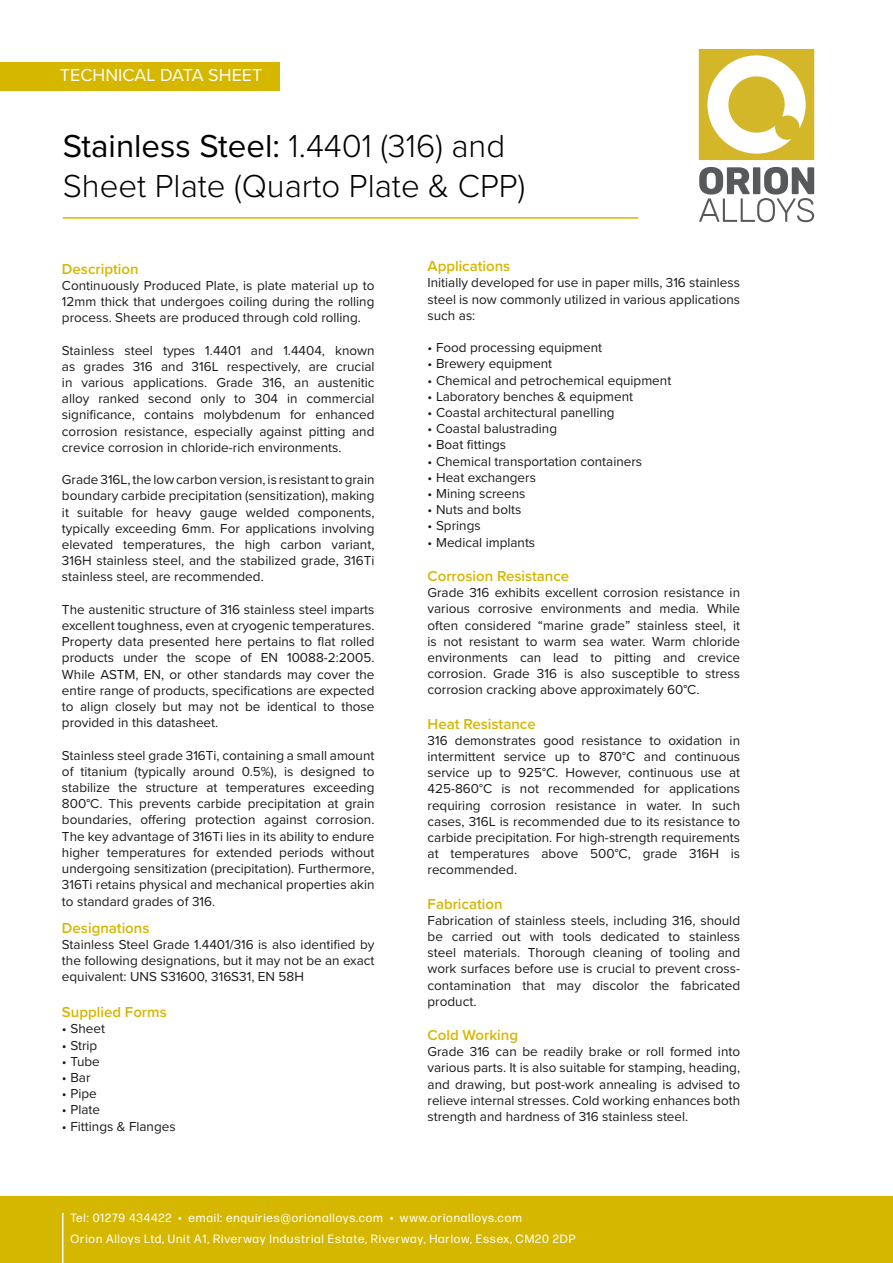
<style>
.page{position:relative;width:893px;height:1263px;background:#fff}
.page>*{position:absolute;margin:0;border:0;box-sizing:border-box;transform-origin:0 0}
.t1{font:33px "Proxima Nova";color:#000}
.t2{font:300 33px "Proxima Nova";color:#000}
.t3{font:18px "Proxima Nova";color:#fff}
.t4{font:600 15px "Proxima Nova";color:#d5b700}
.t5{font:13.5px/16.2px "Proxima Nova";color:#1a1a1a;text-align:justify}
.t6{font:12px "Forma DJR Text";letter-spacing:.07em;color:#fff}
.s1{font-weight:300}
</style>
<div class="page">
<svg style="left:699px;top:49px;width:115px;height:111px"></svg>
<svg style="left:699px;top:167px;width:115px;height:55px"></svg>
<div style="left:0;top:1196px;width:893px;height:67px;background:#d5b700"></div>
<hr style="left:63px;top:217px;width:575px;height:2px;background:#d5b700">
<hr style="left:62px;top:1213px;width:1px;height:50px;background:#fff">
<div style="left:0;top:62px;width:280px;height:28px;background:#d5b700"></div>
<p class="t3" style="left:60px;top:62px;width:204px">TECHNICAL DATA SHEET</p>
<p class="t1" style="left:63px;top:122px;width:444px">Stainless Steel: <span class="s1">1.4401 (316) and</span></p>
<p class="t2" style="left:63px;top:161px;width:464px">Sheet Plate (Quarto Plate &amp; CPP)</p>
<p class="t4" style="left:62px;top:257px;width:78px">Description</p>
<p class="t5" style="left:62px;top:277px;width:314px">Continuously Produced Plate, is plate material up to 12mm thick that undergoes coiling during the rolling process. Sheets are produced through cold rolling.</p>
<p class="t5" style="left:62px;top:341px;width:314px">Stainless steel types 1.4401 and 1.4404, known as grades 316 and 316L respectively, are crucial in various applications. Grade 316, an austenitic alloy ranked second only to 304 in commercial significance, contains molybdenum for enhanced corrosion resistance, especially against pitting and crevice corrosion in chloride-rich environments.</p>
<p class="t5" style="left:62px;top:471px;width:314px">Grade 316L, the low carbon version, is resistant to grain boundary carbide precipitation (sensitization), making it suitable for heavy gauge welded components, typically exceeding 6mm. For applications involving elevated temperatures, the high carbon variant, 316H stainless steel, and the stabilized grade, 316Ti stainless steel, are recommended.</p>
<p class="t5" style="left:62px;top:601px;width:314px">The austenitic structure of 316 stainless steel imparts excellent toughness, even at cryogenic temperatures.<br>Property data presented here pertains to flat rolled products under the scope of EN 10088-2:2005.<br>While ASTM, EN, or other standards may cover the entire range of products, specifications are expected to align closely but may not be identical to those provided in this datasheet.</p>
<p class="t5" style="left:62px;top:746px;width:314px">Stainless steel grade 316Ti, containing a small amount of titanium (typically around 0.5%), is designed to stabilize the structure at temperatures exceeding 800°C. This prevents carbide precipitation at grain boundaries, offering protection against corrosion.<br>The key advantage of 316Ti lies in its ability to endure higher temperatures for extended periods without undergoing sensitization (precipitation). Furthermore, 316Ti retains physical and mechanical properties akin to standard grades of 316.</p>
<p class="t4" style="left:62px;top:916px;width:89px">Designations</p>
<p class="t5" style="left:62px;top:935px;width:314px">Stainless Steel Grade 1.4401/316 is also identified by the following designations, but it may not be an exact equivalent: UNS S31600, 316S31, EN 58H</p>
<p class="t4" style="left:62px;top:1001px;width:106px">Supplied Forms</p>
<p class="t5" style="left:62px;top:1020px;width:45px">• Sheet</p>
<p class="t5" style="left:62px;top:1036px;width:37px">• Strip</p>
<p class="t5" style="left:62px;top:1052px;width:39px">• Tube</p>
<p class="t5" style="left:62px;top:1069px;width:30px">• Bar</p>
<p class="t5" style="left:62px;top:1085px;width:36px">• Pipe</p>
<p class="t5" style="left:62px;top:1101px;width:40px">• Plate</p>
<p class="t5" style="left:62px;top:1117px;width:115px">• Fittings &amp; Flanges</p>
<p class="t4" style="left:428px;top:255px;width:84px">Applications</p>
<p class="t5" style="left:428px;top:274px;width:314px">Initially developed for use in paper mills, 316 stainless steel is now commonly utilized in various applications such as:</p>
<p class="t5" style="left:428px;top:339px;width:176px">• Food processing equipment</p>
<p class="t5" style="left:428px;top:355px;width:126px">• Brewery equipment</p>
<p class="t5" style="left:428px;top:371px;width:245px">• Chemical and petrochemical equipment</p>
<p class="t5" style="left:428px;top:388px;width:207px">• Laboratory benches &amp; equipment</p>
<p class="t5" style="left:428px;top:404px;width:189px">• Coastal architectural panelling</p>
<p class="t5" style="left:428px;top:420px;width:131px">• Coastal balustrading</p>
<p class="t5" style="left:428px;top:436px;width:80px">• Boat fittings</p>
<p class="t5" style="left:428px;top:452px;width:216px">• Chemical transportation containers</p>
<p class="t5" style="left:428px;top:469px;width:110px">• Heat exchangers</p>
<p class="t5" style="left:428px;top:485px;width:99px">• Mining screens</p>
<p class="t5" style="left:428px;top:501px;width:95px">• Nuts and bolts</p>
<p class="t5" style="left:428px;top:517px;width:55px">• Springs</p>
<p class="t5" style="left:428px;top:533px;width:109px">• Medical implants</p>
<p class="t4" style="left:428px;top:565px;width:143px">Corrosion Resistance</p>
<p class="t5" style="left:428px;top:584px;width:314px">Grade 316 exhibits excellent corrosion resistance in various corrosive environments and media. While often considered “marine grade” stainless steel, it is not resistant to warm sea water. Warm chloride environments can lead to pitting and crevice corrosion. Grade 316 is also susceptible to stress corrosion cracking above approximately 60°C.</p>
<p class="t4" style="left:428px;top:712px;width:110px">Heat Resistance</p>
<p class="t5" style="left:428px;top:731px;width:314px">316 demonstrates good resistance to oxidation in intermittent service up to 870°C and continuous service up to 925°C. However, continuous use at 425-860°C is not recommended for applications requiring corrosion resistance in water. In such cases, 316L is recommended due to its resistance to carbide precipitation. For high-strength requirements at temperatures above 500°C, grade 316H is recommended.</p>
<p class="t4" style="left:428px;top:892px;width:76px">Fabrication</p>
<p class="t5" style="left:428px;top:911px;width:314px">Fabrication of stainless steels, including 316, should be carried out with tools dedicated to stainless steel materials. Thorough cleaning of tooling and work surfaces before use is crucial to prevent cross&shy;contamination that may discolor the fabricated product.</p>
<p class="t4" style="left:428px;top:1024px;width:92px">Cold Working</p>
<p class="t5" style="left:428px;top:1043px;width:314px">Grade 316 can be readily brake or roll formed into various parts. It is also suitable for stamping, heading, and drawing, but post-work annealing is advised to relieve internal stresses. Cold working enhances both strength and hardness of 316 stainless steel.</p>
<p class="t6" style="left:71px;top:1210px;width:453px">Tel: 01279 434422 • email: enquiries@orionalloys.com • www.orionalloys.com</p>
<p class="t6" style="left:71px;top:1231px;width:506px">Orion Alloys Ltd, Unit A1, Riverway Industrial Estate, Riverway, Harlow, Essex, CM20 2DP</p>
</div>
